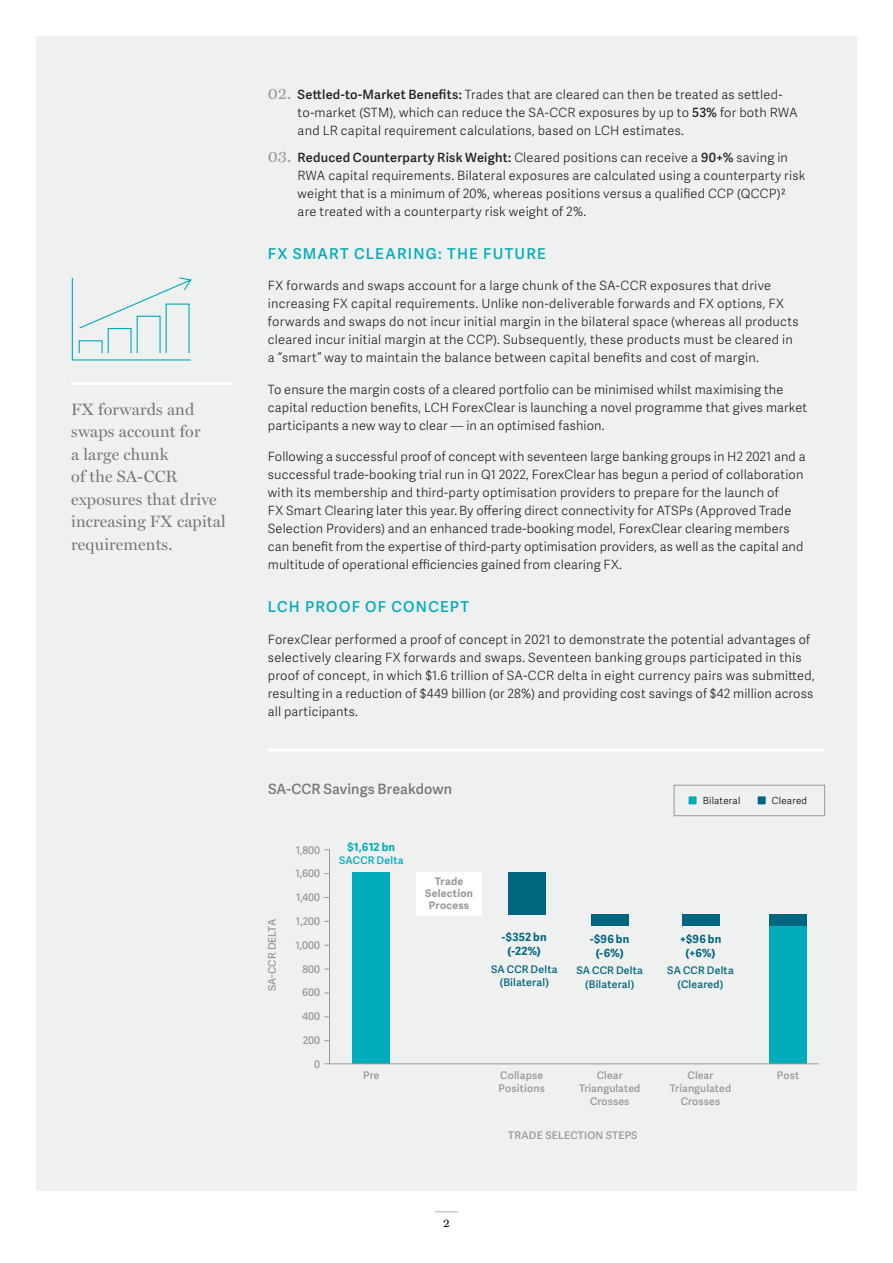
<style>
.page{position:relative;width:893px;height:1263px;background:#fff}
.page>*{position:absolute;margin:0;border:0;box-sizing:border-box;transform-origin:0 0}
.Sidebar_Pull_Quote{font:16.5px/22.5px "Miller Display";letter-spacing:.01em;color:#75787c}
.Body_Copy{font:600 15px "Adelle Sans";letter-spacing:.085em;color:#00acbb}
.SemiBold_9pt_Black{font:600 14.25px "Adelle Sans";letter-spacing:.01em;color:#75787c}
.Body_Copy-2{font:300 12.75px/18px "Adelle Sans";letter-spacing:.015em;color:#231f20}
.t1{font:12px "Miller Text";color:#000001}
.Table_Data_Copy{font:700 11.25px/13.5px "Adelle Sans";letter-spacing:.02em;color:#006680;text-align:center}
.Table_Data_Copy-2{font:700 11.25px "Adelle Sans";color:#00acbb}
.Table_Data_Copy-3{font:600 10.5px/12.8px "Adelle Sans";letter-spacing:.01em;color:#989999;text-align:center}
.Table_Data_Copy-4{font:600 10.5px "Adelle Sans";letter-spacing:.02em;color:#006680}
.Table_Data_Copy-5{font:700 10.5px "Adelle Sans";letter-spacing:.02em;color:#989999}
.Table_Data_Copy-6{font:600 10.5px "Adelle Sans";letter-spacing:.02em;color:#00acbb}
.Table_Data_Copy-7{font:300 9.75px "Adelle Sans";letter-spacing:.02em;color:#000001}
.s1{font-family:"Miller Text";font-weight:400;font-size:16.5px;color:#989999}
.s2{font-weight:600}
</style>
<div class="page">
<div style="left:36px;top:36px;width:821px;height:1155px;background:#eff0f0"></div>
<svg style="left:435px;top:1211px;width:23px;height:1px"></svg>
<hr style="left:71px;top:382px;width:161px;height:3px;background:#fff">
<hr style="left:268px;top:749px;width:555px;height:3px;background:#fff">
<div style="left:353px;top:872px;width:37px;height:192px;background:#00acbb"></div>
<div style="left:508px;top:872px;width:37px;height:42px;background:#006680"></div>
<div style="left:416px;top:872px;width:65px;height:44px;background:#fff"></div>
<div style="left:769px;top:924px;width:38px;height:140px;background:#00acbb"></div>
<div style="left:769px;top:914px;width:38px;height:12px;background:#006680"></div>
<div style="left:591px;top:914px;width:37px;height:12px;background:#006680"></div>
<div style="left:682px;top:914px;width:37px;height:12px;background:#006680"></div>
<div style="left:674px;top:785px;width:151px;height:31px;border:1px solid #989999"></div>
<div style="left:686px;top:793px;width:13px;height:14px;background:#00acbb;border:3px solid #eff0f0"></div>
<div style="left:755px;top:793px;width:14px;height:14px;background:#006680;border:3px solid #eff0f0"></div>
<hr style="left:324px;top:1063px;width:495px;height:1px;background:#989999">
<hr style="left:329px;top:849px;width:1px;height:215px;background:#989999">
<svg style="left:71px;top:277px;width:121px;height:84px"></svg>
<p class="Sidebar_Pull_Quote" style="left:71px;top:398px;width:156px">FX forwards and swaps account for<br>a large chunk<br>of the SA-CCR exposures that drive increasing FX capital requirements.</p>
<p class="Body_Copy-2" style="left:298px;top:85px;width:501px;text-indent:-30px"><span class="s1">02.</span> <span class="s2">Settled-to-Market Benefits:</span> Trades that are cleared can then be treated as settled&shy;to-market (STM), which can reduce the SA-CCR exposures by up to <span class="s2">53%</span> for both RWA and LR capital requirement calculations, based on LCH estimates.</p>
<p class="Body_Copy-2" style="left:298px;top:148px;width:509px;text-indent:-30px"><span class="s1">03.</span> <span class="s2">Reduced Counterparty Risk Weight:</span> Cleared positions can receive a <span class="s2">90+%</span> saving in RWA capital requirements. Bilateral exposures are calculated using a counterparty risk weight that is a minimum of 20%, whereas positions versus a qualified CCP (QCCP)2 are treated with a counterparty risk weight of 2%.</p>
<p class="Body_Copy" style="left:268px;top:242px;width:279px">FX SMART CLEARING: THE FUTURE</p>
<p class="Body_Copy-2" style="left:268px;top:276px;width:532px">FX forwards and swaps account for a large chunk of the SA-CCR exposures that drive increasing FX capital requirements. Unlike non-deliverable forwards and FX options, FX forwards and swaps do not incur initial margin in the bilateral space (whereas all products cleared incur initial margin at the CCP). Subsequently, these products must be cleared in a “smart” way to maintain the balance between capital benefits and cost of margin.</p>
<p class="Body_Copy-2" style="left:268px;top:380px;width:541px">To ensure the margin costs of a cleared portfolio can be minimised whilst maximising the capital reduction benefits, LCH ForexClear is launching a novel programme that gives market participants a new way to clear — in an optimised fashion.</p>
<p class="Body_Copy-2" style="left:268px;top:447px;width:539px">Following a successful proof of concept with seventeen large banking groups in H2 2021 and a successful trade-booking trial run in Q1 2022, ForexClear has begun a period of collaboration with its membership and third-party optimisation providers to prepare for the launch of<br>FX Smart Clearing later this year.By offering direct connectivity for ATSPs (Approved Trade Selection Providers) and an enhanced trade-booking model, ForexClear clearing members can benefit from the expertise of third-party optimisation providers, as well as the capital and multitude of operational efficiencies gained from clearing FX.</p>
<p class="Body_Copy" style="left:268px;top:596px;width:203px">LCH PROOF OF CONCEPT</p>
<p class="Body_Copy-2" style="left:268px;top:630px;width:548px">ForexClear performed a proof of concept in 2021 to demonstrate the potential advantages of selectively clearing FX forwards and swaps. Seventeen banking groups participated in this proof of concept, in which $1.6 trillion of SA-CCR delta in eight currency pairs was submitted, resulting in a reduction of $449 billion (or 28%) and providing cost savings of $42 million across all participants.</p>
<p class="SemiBold_9pt_Black" style="left:268px;top:778px;width:186px">SA-CCR Savings Breakdown</p>
<p class="Table_Data_Copy-3" style="left:265px;top:991px;width:73px;rotate:-90deg">SA-CCR DELTA</p>
<p class="Table_Data_Copy-3" style="left:296px;top:843px;width:26px">1,800</p>
<p class="Table_Data_Copy-3" style="left:296px;top:867px;width:26px">1,600</p>
<p class="Table_Data_Copy-3" style="left:296px;top:891px;width:26px">1,400</p>
<p class="Table_Data_Copy-3" style="left:296px;top:914px;width:26px">1,200</p>
<p class="Table_Data_Copy-3" style="left:296px;top:938px;width:26px">1,000</p>
<p class="Table_Data_Copy-3" style="left:302px;top:962px;width:19px">800</p>
<p class="Table_Data_Copy-3" style="left:302px;top:986px;width:19px">600</p>
<p class="Table_Data_Copy-3" style="left:302px;top:1010px;width:19px">400</p>
<p class="Table_Data_Copy-3" style="left:303px;top:1033px;width:19px">200</p>
<p class="Table_Data_Copy-3" style="left:314px;top:1057px;width:7px">0</p>
<p class="Table_Data_Copy-2" style="left:348px;top:838px;width:49px">$1,612 bn</p>
<p class="Table_Data_Copy-6" style="left:339px;top:853px;width:66px">SACCR Delta</p>
<p class="Table_Data_Copy-3" style="left:363px;top:1068px;width:18px">Pre</p>
<p class="Table_Data_Copy-5" style="left:435px;top:874px;width:30px">Trade</p>
<p class="Table_Data_Copy-5" style="left:425px;top:886px;width:49px">Selection</p>
<p class="Table_Data_Copy-5" style="left:429px;top:898px;width:42px">Process</p>
<p class="Table_Data_Copy-7" style="left:703px;top:794px;width:39px">Bilateral</p>
<p class="Table_Data_Copy-7" style="left:772px;top:794px;width:37px">Cleared</p>
<p class="Table_Data_Copy" style="left:502px;top:930px;width:46px">-$352 bn (-22%)</p>
<p class="Table_Data_Copy-4" style="left:491px;top:961px;width:68px">SA CCR Delta</p>
<p class="Table_Data_Copy-4" style="left:500px;top:975px;width:51px">(Bilateral)</p>
<p class="Table_Data_Copy" style="left:590px;top:932px;width:40px">-$96 bn (-6%)</p>
<p class="Table_Data_Copy-4" style="left:576px;top:963px;width:68px">SA CCR Delta</p>
<p class="Table_Data_Copy-4" style="left:585px;top:976px;width:51px">(Bilateral)</p>
<p class="Table_Data_Copy" style="left:680px;top:932px;width:43px">+$96 bn (+6%)</p>
<p class="Table_Data_Copy-4" style="left:667px;top:963px;width:68px">SA CCR Delta</p>
<p class="Table_Data_Copy-4" style="left:678px;top:976px;width:47px">(Cleared)</p>
<p class="Table_Data_Copy-3" style="left:499px;top:1068px;width:48px;text-align:left">Collapse<br>Positions</p>
<p class="Table_Data_Copy-3" style="left:579px;top:1068px;width:63px">Clear<br>Triangulated<br>Crosses</p>
<p class="Table_Data_Copy-3" style="left:670px;top:1068px;width:63px">Clear<br>Triangulated<br>Crosses</p>
<p class="Table_Data_Copy-3" style="left:777px;top:1068px;width:24px">Post</p>
<p class="Table_Data_Copy-3" style="left:508px;top:1129px;width:131px">TRADE SELECTION STEPS</p>
<p class="t1" style="left:443px;top:1215px;width:8px">2</p>
</div>
